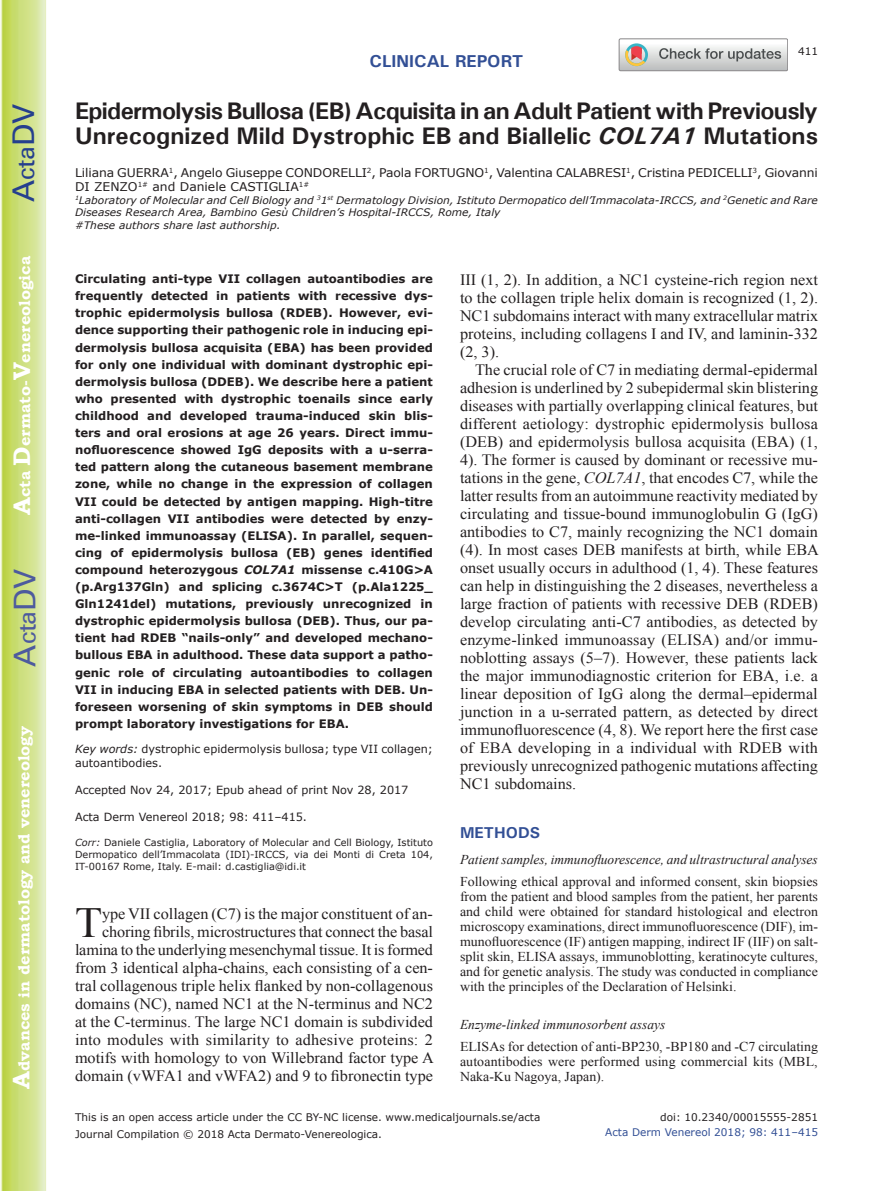
<style>
.page{position:relative;width:893px;height:1191px;background:#fff}
.page>*{position:absolute;margin:0;border:0;box-sizing:border-box;transform-origin:0 0}
.t1{font:42.9px "Times New Roman";color:#231f20}
.t2{font:30px "Univers";color:#4d5a9e}
.t3{font:30px "Univers";color:#253f8e}
.t4{font:700 24px/25.5px "Univers";letter-spacing:-.025em;color:#231f20}
.t5{font:700 17.25px "Univers";color:#324f95}
.t6{font:15.75px/18px "Times New Roman";color:#231f20;text-align:justify}
.t7{font:700 15.75px "Bookman Old Style";color:#fff}
.t8{font:700 15.75px "Univers";color:#324f95}
.t9{font:13.5px/15px "Times New Roman";color:#231f20;text-align:justify}
.t10{font:italic 13.5px "Times New Roman";color:#231f20}
.t11{font:12px/14.4px "Verdana";letter-spacing:-.005em;color:#231f20}
.t12{font:700 11.7px/17.1px "Verdana";color:#231f20;text-align:justify}
.t13{font:11.25px/13.5px "Verdana";color:#231f20}
.t14{font:10.5px/17px "Verdana";color:#231f20}
.t15{font:10.5px "Verdana";color:#324f95}
.t16{font:italic 10.35px/12.8px "Verdana";color:#231f20}
.t17{font:9.75px/11.7px "Verdana";color:#231f20;text-align:justify}
.s1{font-size:24px}
.s2{font-style:italic}
</style>
<div class="page">
<svg style="left:1px;top:0;width:45px;height:1191px;background:#cfe084"></svg>
<svg style="left:619px;top:39px;width:169px;height:32px"></svg>
<h2 class="t3" style="left:6px;top:202px;width:100px;rotate:-90deg">A<span class="s1">cta</span>DV</h2>
<p class="t7" style="left:15px;top:515px;width:260px;rotate:-90deg"><span class="s1">A</span>cta <span class="s1">D</span>ermato-<span class="s1">V</span>enereologica</p>
<h2 class="t2" style="left:7px;top:666px;width:100px;rotate:-90deg">A<span class="s1">cta</span>DV</h2>
<p class="t7" style="left:15px;top:1088px;width:364px;rotate:-90deg"><span class="s1">A</span>dvances in dermatology and venereology</p>
<p class="t5" style="left:370px;top:50px;width:155px">CLINICAL REPORT</p>
<p class="t14" style="left:798px;top:42px;width:22px">411</p>
<h3 class="t4" style="left:75px;top:97px;width:744px">Epidermolysis Bullosa (EB) Acquisita in an Adult Patient with Previously<br>Unrecognized Mild Dystrophic EB and Biallelic <span class="s2">COL7A1</span> Mutations</h3>
<p class="t11" style="left:75px;top:165px;width:744px">Liliana GUERRA<sup>1</sup>, Angelo Giuseppe CONDORELLI<sup>2</sup>, Paola FORTUGNO<sup>1</sup>, Valentina CALABRESI<sup>1</sup>, Cristina PEDICELLI<sup>3</sup>, Giovanni<br>DI ZENZO<sup>1#</sup> and Daniele CASTIGLIA<sup>1#</sup></p>
<p class="t16" style="left:75px;top:193px;width:744px"><sup>1</sup>Laboratory of Molecular and Cell Biology and <sup>3</sup>1<sup>st</sup> Dermatology Division, Istituto Dermopatico dell’Immacolata-IRCCS, and <sup>2</sup>Genetic and Rare<br>Diseases Research Area, Bambino Gesù Children’s Hospital-IRCCS, Rome, Italy<br>#These authors share last authorship.</p>
<p class="t12" style="left:75px;top:270px;width:359px">Circulating anti-type VII collagen autoantibodies are frequently detected in patients with recessive dys&shy;trophic epidermolysis bullosa (RDEB). However, evi&shy;dence supporting their pathogenic role in inducing epi&shy;dermolysis bullosa acquisita (EBA) has been provided for only one individual with dominant dystrophic epi&shy;dermolysis bullosa (DDEB). We describe here a patient who presented with dystrophic toenails since early childhood and developed trauma-induced skin blis&shy;ters and oral erosions at age 26 years. Direct immu&shy;nofluorescence showed IgG deposits with a u-serra&shy;ted pattern along the cutaneous basement membrane zone, while no change in the expression of collagen VII could be detected by antigen mapping. High-titre anti-collagen VII antibodies were detected by enzy&shy;me-linked immunoassay (ELISA). In parallel, sequen&shy;cing of epidermolysis bullosa (EB) genes identified compound heterozygous <span class="s2">COL7A1</span> missense c.410G&gt;A (p.Arg137Gln) and splicing c.3674C&gt;T (p.Ala1225_ Gln1241del) mutations, previously unrecognized in dystrophic epidermolysis bullosa (DEB). Thus, our pa&shy;tient had RDEB “nails-only” and developed mechano&shy;bullous EBA in adulthood. These data support a patho&shy;genic role of circulating autoantibodies to collagen VII in inducing EBA in selected patients with DEB. Un&shy;foreseen worsening of skin symptoms in DEB should prompt laboratory investigations for EBA.</p>
<p class="t13" style="left:75px;top:742px;width:359px"><span class="s2">Key words:</span> dystrophic epidermolysis bullosa; type VII collagen; autoantibodies.</p>
<p class="t13" style="left:75px;top:783px;width:335px">Accepted Nov 24, 2017; Epub ahead of print Nov 28, 2017</p>
<p class="t13" style="left:75px;top:810px;width:234px">Acta Derm Venereol 2018; 98: 411–415.</p>
<p class="t17" style="left:75px;top:836px;width:359px"><span class="s2">Corr:</span> Daniele Castiglia, Laboratory of Molecular and Cell Biology, Istituto Dermopatico dell’Immacolata (IDI)-IRCCS, via dei Monti di Creta 104, IT-00167 Rome, Italy. E-mail: d.castiglia@idi.it</p>
<h1 class="t1" style="left:75px;top:894px;width:29px">T</h1>
<p class="t6" style="left:75px;top:904px;width:360px;text-align:right">ype VII collagen (C7) is the major constituent of an&shy;choring fibrils, microstructures that connect the basal lamina to the underlying mesenchymal tissue. It is formed from 3 identical alpha-chains, each consisting of a cen&shy;tral collagenous triple helix flanked by non-collagenous domains (NC), named NC1 at the N-terminus and NC2 at the C-terminus. The large NC1 domain is subdivided into modules with similarity to adhesive proteins: 2 motifs with homology to von Willebrand factor type A domain (vWFA1 and vWFA2) and 9 to fibronectin type</p>
<p class="t6" style="left:460px;top:271px;width:360px">III (1, 2). In addition, a NC1 cysteine-rich region next to the collagen triple helix domain is recognized (1, 2).<br>NC1 subdomains interact with many extracellular matrix proteins, including collagens I and IV, and laminin-332 (2, 3).</p>
<p class="t6" style="left:460px;top:361px;width:360px;text-indent:15px">The crucial role of C7 in mediating dermal-epidermal adhesion is underlined by 2 subepidermal skin blistering diseases with partially overlapping clinical features, but different aetiology: dystrophic epidermolysis bullosa (DEB) and epidermolysis bullosa acquisita (EBA) (1, 4). The former is caused by dominant or recessive mu&shy;tations in the gene, <span class="s2">COL7A1</span>, that encodes C7, while the latter results from an autoimmune reactivity mediated by circulating and tissue-bound immunoglobulin G (IgG) antibodies to C7, mainly recognizing the NC1 domain (4). In most cases DEB manifests at birth, while EBA onset usually occurs in adulthood (1, 4). These features can help in distinguishing the 2 diseases, nevertheless a large fraction of patients with recessive DEB (RDEB) develop circulating anti-C7 antibodies, as detected by enzyme-linked immunoassay (ELISA) and/or immu&shy;noblotting assays (5–7). However, these patients lack the major immunodiagnostic criterion for EBA, i.e. a linear deposition of IgG along the dermal–epidermal junction in a u-serrated pattern, as detected by direct immunofluorescence (4, 8). We report here the first case of EBA developing in a individual with RDEB with previously unrecognized pathogenic mutations affecting NC1 subdomains.</p>
<p class="t8" style="left:460px;top:823px;width:82px">METHODS</p>
<p class="t10" style="left:460px;top:850px;width:359px">Patient samples, immunofluorescence, and ultrastructural analyses</p>
<p class="t9" style="left:460px;top:874px;width:360px">Following ethical approval and informed consent, skin biopsies from the patient and blood samples from the patient, her parents and child were obtained for standard histological and electron microscopy examinations, direct immunofluorescence (DIF), im&shy;munofluorescence (IF) antigen mapping, indirect IF (IIF) on salt&shy;split skin, ELISA assays, immunoblotting, keratinocyte cultures, and for genetic analysis. The study was conducted in compliance with the principles of the Declaration of Helsinki.</p>
<p class="t10" style="left:460px;top:1015px;width:207px">Enzyme-linked immunosorbent assays</p>
<p class="t9" style="left:460px;top:1039px;width:359px">ELISAs for detection of anti-BP230, -BP180 and -C7 circulating autoantibodies were performed using commercial kits (MBL, Naka-Ku Nagoya, Japan).</p>
<p class="t14" style="left:75px;top:1108px;width:467px">This is an open access article under the CC BY-NC license. www.medicaljournals.se/acta<br>Journal Compilation © 2018 Acta Dermato-Venereologica.</p>
<p class="t14" style="left:660px;top:1108px;width:159px">doi: 10.2340/00015555-2851</p>
<p class="t15" style="left:605px;top:1125px;width:214px">Acta Derm Venereol 2018; 98: 411–415</p>
</div>
